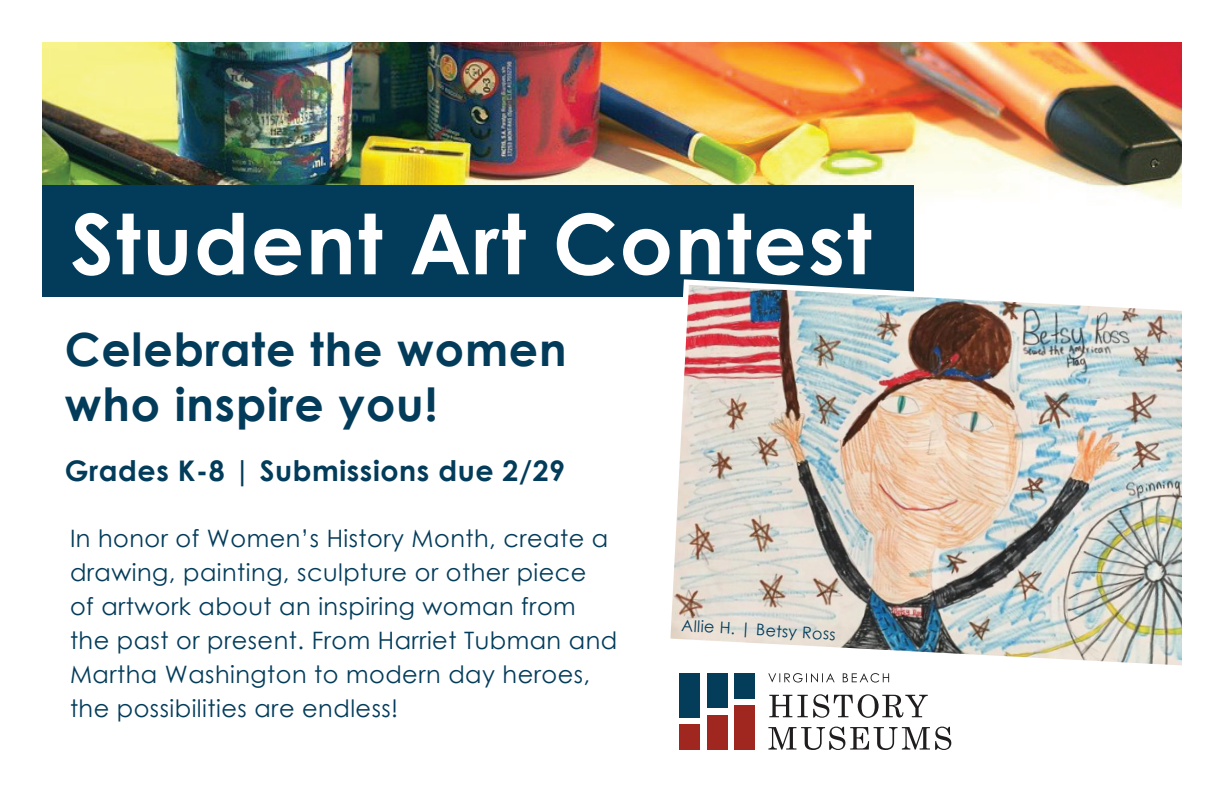
<style>
.page{position:relative;width:1224px;height:792px;background:#fff}
.page>*{position:absolute;margin:0;border:0;box-sizing:border-box;transform-origin:0 0}
.t1{font:700 83.4px "Century Gothic";letter-spacing:.02em;color:#fff}
.t2{font:700 45.8px/55px "Century Gothic";letter-spacing:.02em;color:#033c5a}
.t3{font:700 28.4px "Century Gothic";letter-spacing:.02em;color:#033c5a}
.t4{font:24px/34px "Century Gothic";letter-spacing:.02em;color:#033c5a}
.t5{font:16px "Century Gothic";color:#033c5a}
</style>
<div class="page">
<img style="left:42px;top:42px;width:1140px;height:235px">
<div style="left:42px;top:186px;width:871px;height:111px;background:#033c5a"></div>
<img style="left:670px;top:277px;width:512px;height:399px">
<div style="left:735px;top:673px;width:20px;height:25px;background:#033d5a"></div>
<div style="left:679px;top:673px;width:21px;height:45px;background:#033d5a"></div>
<div style="left:735px;top:705px;width:20px;height:45px;background:#a02720"></div>
<div style="left:679px;top:724px;width:21px;height:26px;background:#a02720"></div>
<div style="left:707px;top:715px;width:21px;height:35px;background:#a02720"></div>
<div style="left:707px;top:673px;width:21px;height:35px;background:#033d5a"></div>
<svg style="left:768px;top:727px;width:183px;height:23px"></svg>
<svg style="left:769px;top:694px;width:159px;height:24px"></svg>
<svg style="left:768px;top:673px;width:121px;height:10px"></svg>
<h1 class="t1" style="left:71px;top:181px;width:803px">Student Art Contest</h1>
<h2 class="t2" style="left:65px;top:319px;width:503px">Celebrate the women who inspire you!</h2>
<p class="t3" style="left:65px;top:449px;width:502px">Grades K-8 | Submissions due 2/29</p>
<p class="t4" style="left:70px;top:521px;width:549px">In honor of Women’s History Month, create a drawing, painting, sculpture or other piece<br>of artwork about an inspiring woman from the past or present. From Harriet Tubman and Martha Washington to modern day heroes, the possibilities are endless!</p>
<p class="t5" style="left:682px;top:615px;width:156px;rotate:3deg">Allie H. | Betsy Ross</p>
</div>
